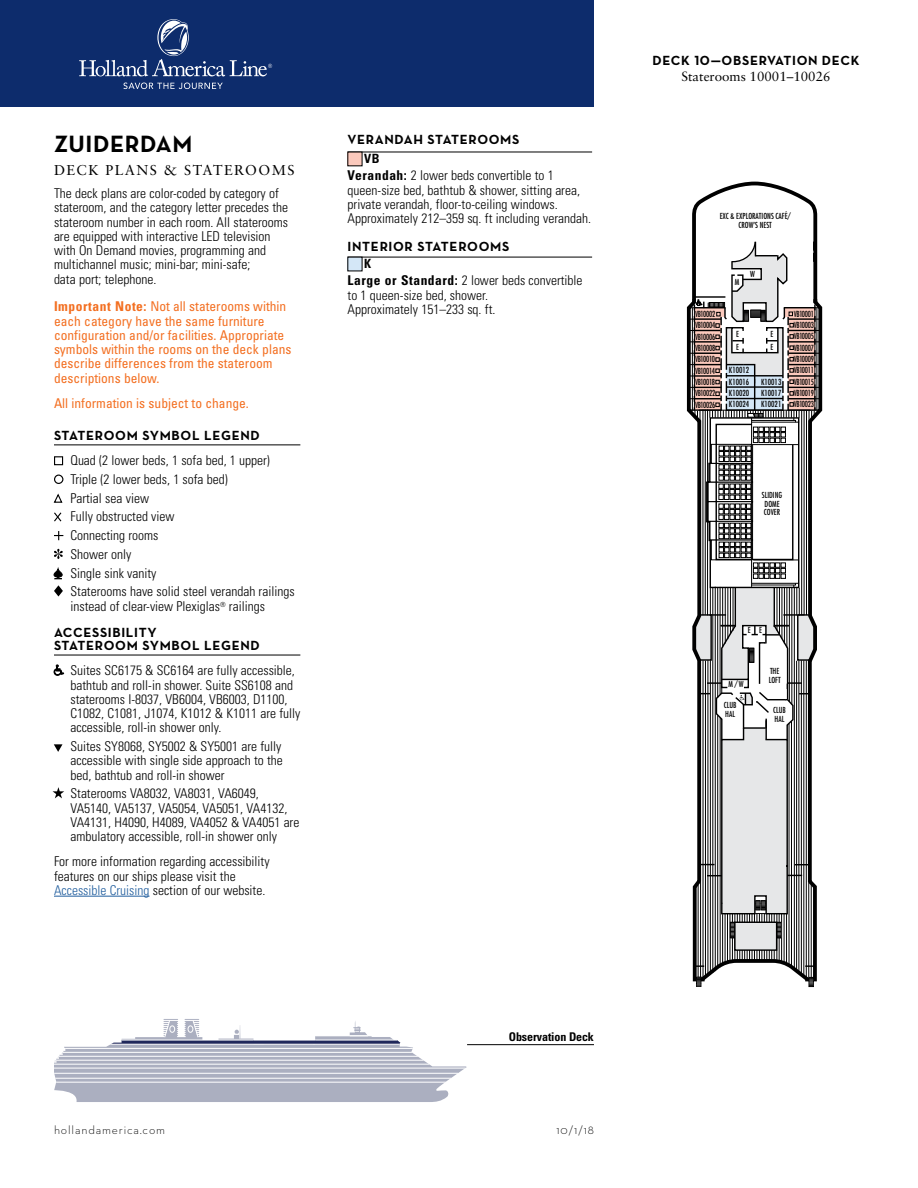
<style>
.page{position:relative;width:918px;height:1188px;background:#fff}
.page>*{position:absolute;margin:0;border:0;box-sizing:border-box;transform-origin:0 0}
.ship_main_title{font:700 24px "Neutraface Text";letter-spacing:.025em;color:#000}
.ship_main_subhead{font:14.25px "Sabon LT Std";letter-spacing:.1em;color:#000}
.ship_intro_para_1{font:300 condensed 13.5px/14.2px "Univers";color:#000}
.t1{font:300 condensed 13.5px/18.8px "Univers LT Std";color:#000}
.ship_intro_para_2{font:condensed 13.5px/14.2px "Univers LT Std";color:#f36f21}
.deck_image_header{font:700 13.5px/13.5px "Neutraface Text";letter-spacing:.05em;color:#000}
.deck_image_subhead{font:13.35px "Sabon LT Std";color:#000}
.t2{font:700 condensed 12.75px "Univers LT Std";color:#000}
.url-date_footer{font:300 12px "Neutraface Text";letter-spacing:.07em;color:#000}
.ship_profile_text{font:700 condensed 12px "Univers";letter-spacing:-.01em;color:#000}
.t3{font:condensed 8.25px/11.4px "Futura";letter-spacing:-.02em;color:#000;text-align:justify}
.t4{font:condensed 8.25px "Futura";letter-spacing:-.02em;color:#000;scale:.95 1}
.t5{font:condensed 8.25px "Futura";letter-spacing:-.045em;color:#000;scale:.95 1}
.t6{font:condensed 8.25px/12.3px "Futura";color:#000}
.t7{font:condensed 8.1px/8.6px "Futura";color:#000}
.s1{font-family:"Univers LT Std"}
.s2{font-weight:700}
.s3{color:#215e9e}
</style>
<div class="page">
<div style="left:0;top:0;width:594px;height:107px;background:#0d2c6c"></div>
<svg style="left:123px;top:83px;width:100px;height:6px"></svg>
<svg style="left:79px;top:19px;width:193px;height:58px"></svg>
<hr style="left:54px;top:896px;width:96px;height:1px;background:#215e9e">
<hr style="left:54px;top:445px;width:246px;height:1px;background:#000">
<hr style="left:54px;top:655px;width:246px;height:1px;background:#000">
<div style="left:54px;top:456px;width:9px;height:9px;border:1px solid #000"></div>
<div style="left:54px;top:475px;width:9px;height:9px;border:1px solid #000;border-radius:50%"></div>
<svg style="left:53px;top:493px;width:10px;height:10px"></svg>
<svg style="left:54px;top:512px;width:8px;height:10px"></svg>
<svg style="left:54px;top:531px;width:9px;height:9px"></svg>
<svg style="left:54px;top:549px;width:9px;height:10px"></svg>
<svg style="left:54px;top:568px;width:8px;height:11px"></svg>
<svg style="left:54px;top:585px;width:9px;height:11px"></svg>
<svg style="left:54px;top:664px;width:10px;height:11px"></svg>
<svg style="left:54px;top:744px;width:9px;height:8px"></svg>
<svg style="left:53px;top:787px;width:11px;height:11px"></svg>
<hr style="left:348px;top:152px;width:244px;height:1px;background:#000">
<hr style="left:348px;top:257px;width:244px;height:1px;background:#000">
<div style="left:348px;top:152px;width:14px;height:14px;background:#fbc9bc"></div>
<div style="left:348px;top:257px;width:14px;height:14px;background:#d4e7f7"></div>
<svg style="left:686px;top:181px;width:137px;height:807px"></svg>
<div style="left:660px;top:156px;width:37px;height:33px;background:#fff"></div>
<svg style="left:54px;top:1019px;width:413px;height:83px"></svg>
<hr style="left:315px;top:1036px;width:56px;height:1px;background:#fff">
<hr style="left:467px;top:1044px;width:127px;height:1px;background:#000">
<h1 class="ship_main_title" style="left:54px;top:129px;width:140px">ZUIDERDAM</h1>
<h2 class="ship_main_subhead" style="left:54px;top:162px;width:242px">DECK PLANS &amp; STATEROOMS</h2>
<p class="ship_intro_para_1" style="left:54px;top:186px;width:236px">The deck plans are color-coded by category of stateroom, and the category letter precedes the stateroom number in each room. All staterooms are equipped with interactive LED television with On Demand movies, programming and multichannel music; mini-bar; mini-safe;<br>data port; telephone<span class="s1">.</span></p>
<p class="ship_intro_para_2" style="left:54px;top:299px;width:239px"><span class="s2">Important Note:</span> Not all staterooms within each category have the same furniture configuration and/or facilities. Appropriate symbols within the rooms on the deck plans describe differences from the stateroom descriptions below.</p>
<p class="ship_intro_para_2" style="left:54px;top:396px;width:196px">All information is subject to change.</p>
<p class="deck_image_header" style="left:54px;top:429px;width:207px">STATEROOM SYMBOL LEGEND</p>
<p class="t1" style="left:70px;top:451px;width:226px">Quad (2 lower beds, 1 sofa bed, 1 upper)<br>Triple (2 lower beds, 1 sofa bed)<br>Partial sea view<br>Fully obstructed view<br>Connecting rooms<br>Shower only<br>Single sink vanity<br>Staterooms have solid steel verandah railings</p>
<p class="t1" style="left:70px;top:597px;width:196px">instead of clear-view Plexiglas<sup>®</sup> railings</p>
<p class="deck_image_header" style="left:54px;top:625px;width:207px">ACCESSIBILITY<br>STATEROOM SYMBOL LEGEND</p>
<p class="ship_intro_para_1" style="left:70px;top:663px;width:231px"><span class="s1">Suites</span> SC6175 &amp; SC6164 are fully accessible, bathtub and roll-in shower. Suite SS6108 and staterooms I-8037, VB6004, VB6003, D1100, C1082, C1081, J1074, K1012 &amp; K1011 are fully accessible, roll-in shower only.</p>
<p class="ship_intro_para_1" style="left:70px;top:739px;width:214px;text-align:justify"><span class="s1">Suites</span> SY8068, SY5002 &amp; SY5001 are fully accessible with single side approach to the bed, bathtub and roll-in shower</p>
<p class="ship_intro_para_1" style="left:70px;top:786px;width:230px"><span class="s1">S</span>taterooms VA8032, VA8031, VA6049, VA5140, VA5137, VA5054, VA5051, VA4132, VA4131, H4090, H4089, VA4052 &amp; VA4051 are ambulatory accessible, roll-in shower only</p>
<p class="t3" style="left:287px;top:171px;width:20px">VE7002</p>
<p class="ship_intro_para_1" style="left:54px;top:854px;width:217px">For more information regarding accessibility features on our ships please visit the<br><span class="s3">Accessible Cruising</span> section of our website.</p>
<p class="deck_image_header" style="left:348px;top:133px;width:173px">VERANDAH STATEROOMS</p>
<p class="t2" style="left:364px;top:151px;width:17px">VB</p>
<p class="t1" style="left:348px;top:168px;width:245px;line-height:14.2px"><span class="s2">Verandah:</span> 2 lower beds convertible to 1 queen-size bed, bathtub &amp; shower, sitting area, private verandah, floor-to-ceiling windows.<br>Approximately 212–359 sq. ft including verandah.</p>
<p class="deck_image_header" style="left:348px;top:239px;width:163px">INTERIOR STATEROOMS</p>
<p class="t2" style="left:364px;top:256px;width:9px">K</p>
<p class="t1" style="left:348px;top:274px;width:236px;line-height:14.2px"><span class="s2">Large or Standard:</span> 2 lower beds convertible to 1 queen-size bed, shower.<br>Approximately 151–233 sq. ft.</p>
<p class="t3" style="left:374px;top:171px;width:20px;line-height:10.8px">VE7001<br>VE7003</p>
<p class="t3" style="left:372px;top:193px;width:21px">VE7007<br>VE7011<br>VE7015</p>
<p class="t3" style="left:372px;top:239px;width:21px">VE7023</p>
<p class="t3" style="left:371px;top:273px;width:22px">VD7033<br>VD7035<br>VD7037<br>VD7039</p>
<p class="t3" style="left:343px;top:216px;width:19px">M7013</p>
<p class="t3" style="left:343px;top:238px;width:18px">L7021</p>
<p class="t4" style="left:457px;top:239px;width:47px">MM8004 MM8003</p>
<p class="t3" style="left:425px;top:239px;width:21px">VF8006</p>
<p class="t3" style="left:425px;top:273px;width:21px">VE8016</p>
<p class="t3" style="left:512px;top:273px;width:21px">VE8015</p>
<p class="t3" style="left:425px;top:284px;width:21px">VE8018<br>VE8020<br>VE8022</p>
<p class="t6" style="left:512px;top:1023px;width:21px">VF8131<br>VF8135</p>
<p class="ship_profile_text" style="left:509px;top:1030px;width:87px">Observation Deck</p>
<p class="url-date_footer" style="left:54px;top:1122px;width:113px">hollandamerica.com</p>
<p class="url-date_footer" style="left:557px;top:1122px;width:39px">10/1/18</p>
<h2 class="deck_image_header" style="left:652px;top:53px;width:209px">DECK 10—OBSERVATION DECK</h2>
<h2 class="deck_image_subhead" style="left:681px;top:68px;width:151px">Staterooms 10001–10026</h2>
<p class="t7" style="left:720px;top:212px;width:73px;text-align:center">EXC &amp; EXPLORATIONS CAFÉ/<br>CROW’S NEST</p>
<p class="t7" style="left:735px;top:278px;width:6px">M</p>
<p class="t7" style="left:750px;top:270px;width:6px">W</p>
<p class="t4" style="left:695px;top:309px;width:23px">VB10002</p>
<p class="t4" style="left:794px;top:308px;width:23px">VB10001</p>
<p class="t4" style="left:695px;top:320px;width:23px">VB10004</p>
<p class="t4" style="left:794px;top:320px;width:23px">VB10003</p>
<p class="t4" style="left:695px;top:331px;width:23px">VB10006</p>
<p class="t4" style="left:695px;top:343px;width:23px">VB10008</p>
<p class="t7" style="left:736px;top:328px;width:4px;line-height:12.8px">E<br>E</p>
<p class="t7" style="left:770px;top:328px;width:4px;line-height:12.6px">E<br>E</p>
<p class="t4" style="left:794px;top:331px;width:23px">VB10005</p>
<p class="t4" style="left:794px;top:342px;width:23px">VB10007</p>
<p class="t5" style="left:695px;top:354px;width:22px">VB10010</p>
<p class="t4" style="left:794px;top:354px;width:23px">VB10009</p>
<p class="t5" style="left:695px;top:365px;width:22px">VB10014</p>
<p class="t3" style="left:729px;top:365px;width:22px">K10012</p>
<p class="t4" style="left:794px;top:365px;width:23px">VB10011</p>
<p class="t5" style="left:695px;top:377px;width:22px">VB10018</p>
<p class="t3" style="left:729px;top:376px;width:22px">K10016</p>
<p class="t3" style="left:761px;top:376px;width:22px">K10013</p>
<p class="t4" style="left:794px;top:376px;width:23px">VB10015</p>
<p class="t4" style="left:695px;top:388px;width:23px">VB10022</p>
<p class="t3" style="left:729px;top:387px;width:22px">K10020</p>
<p class="t3" style="left:761px;top:387px;width:22px">K10017</p>
<p class="t4" style="left:794px;top:388px;width:23px">VB10019</p>
<p class="t4" style="left:695px;top:399px;width:23px">VB10026</p>
<p class="t3" style="left:729px;top:398px;width:22px">K10024</p>
<p class="t3" style="left:761px;top:398px;width:22px">K10021</p>
<p class="t4" style="left:794px;top:399px;width:23px">VB10023</p>
<p class="t7" style="left:762px;top:491px;width:22px">SLIDING<br>DOME<br>COVER</p>
<p class="t7" style="left:748px;top:626px;width:16px">E E</p>
<p class="t7" style="left:728px;top:680px;width:17px">M / W</p>
<p class="t7" style="left:769px;top:667px;width:13px">THE<br>LOFT</p>
<p class="t7" style="left:724px;top:701px;width:14px">CLUB<br>HAL</p>
<p class="t7" style="left:773px;top:706px;width:14px">CLUB<br>HAL</p>
</div>
